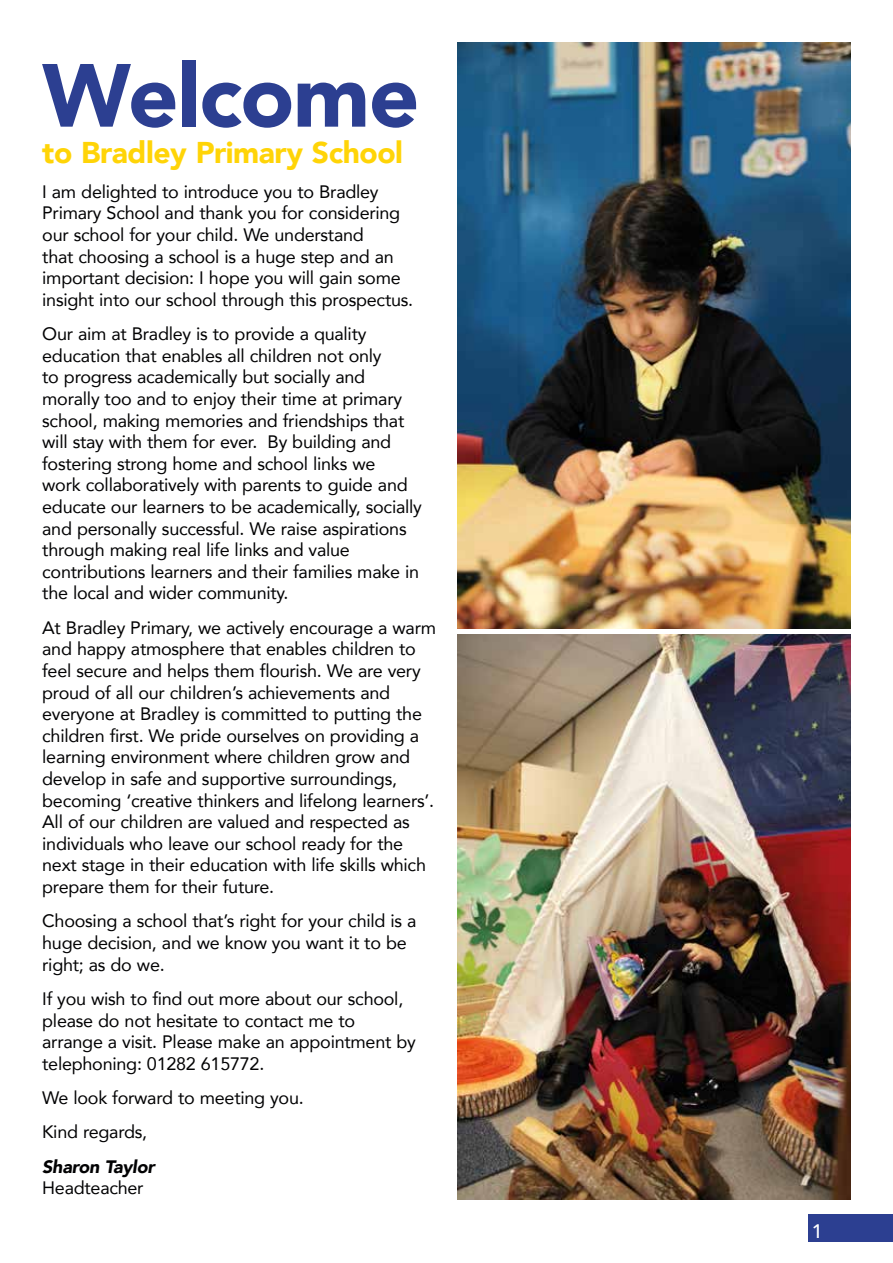
<style>
.page{position:relative;width:893px;height:1263px;background:#fff}
.page>*{position:absolute;margin:0;border:0;box-sizing:border-box;transform-origin:0 0}
.t1{font:900 88.5px "Avenir";letter-spacing:-.015em;color:#2c3f91}
.t2{font:900 30px "Avenir";letter-spacing:-.015em;color:#ffd407}
.t3{font:500 19.5px "Avenir";color:#fff}
.t4{font:18px/21.6px "Avenir";letter-spacing:-.015em;color:#020203}
.t5{font:italic 900 18px "Avenir";letter-spacing:-.015em;color:#020203}
</style>
<div class="page">
<img style="left:457px;top:635px;width:394px;height:564px">
<img style="left:457px;top:42px;width:394px;height:586px">
<div style="left:809px;top:1214px;width:84px;height:28px;background:#2c3f91"></div>
<h1 class="t1" style="left:42px;top:38px;width:379px">Welcome</h1>
<h2 class="t2" style="left:42px;top:133px;width:362px">to Bradley Primary School</h2>
<p class="t4" style="left:42px;top:181px;width:372px">I am delighted to introduce you to Bradley Primary School and thank you for considering our school for your child. We understand<br>that choosing a school is a huge step and an important decision: I hope you will gain some insight into our school through this prospectus.</p>
<p class="t4" style="left:42px;top:324px;width:381px">Our aim at Bradley is to provide a quality education that enables all children not only<br>to progress academically but socially and morally too and to enjoy their time at primary school, making memories and friendships that will stay with them for ever. By building and fostering strong home and school links we<br>work collaboratively with parents to guide and educate our learners to be academically, socially and personally successful. We raise aspirations through making real life links and value contributions learners and their families make in the local and wider community.</p>
<p class="t4" style="left:42px;top:617px;width:395px">At Bradley Primary, we actively encourage a warm and happy atmosphere that enables children to feel secure and helps them flourish. We are very proud of all our children’s achievements and everyone at Bradley is committed to putting the children first. We pride ourselves on providing a learning environment where children grow and develop in safe and supportive surroundings, becoming ‘creative thinkers and lifelong learners’.<br>All of our children are valued and respected as individuals who leave our school ready for the next stage in their education with life skills which prepare them for their future.</p>
<p class="t4" style="left:42px;top:911px;width:376px">Choosing a school that’s right for your child is a huge decision, and we know you want it to be right; as do we.</p>
<p class="t4" style="left:42px;top:988px;width:375px">If you wish to find out more about our school, please do not hesitate to contact me to arrange a visit. Please make an appointment by telephoning: 01282 615772.</p>
<p class="t4" style="left:42px;top:1081px;width:263px;line-height:34.3px">We look forward to meeting you.<br>Kind regards,</p>
<p class="t5" style="left:42px;top:1155px;width:114px">Sharon Taylor</p>
<p class="t4" style="left:42px;top:1178px;width:103px">Headteacher</p>
<p class="t3" style="left:812px;top:1218px;width:12px">1</p>
</div>
